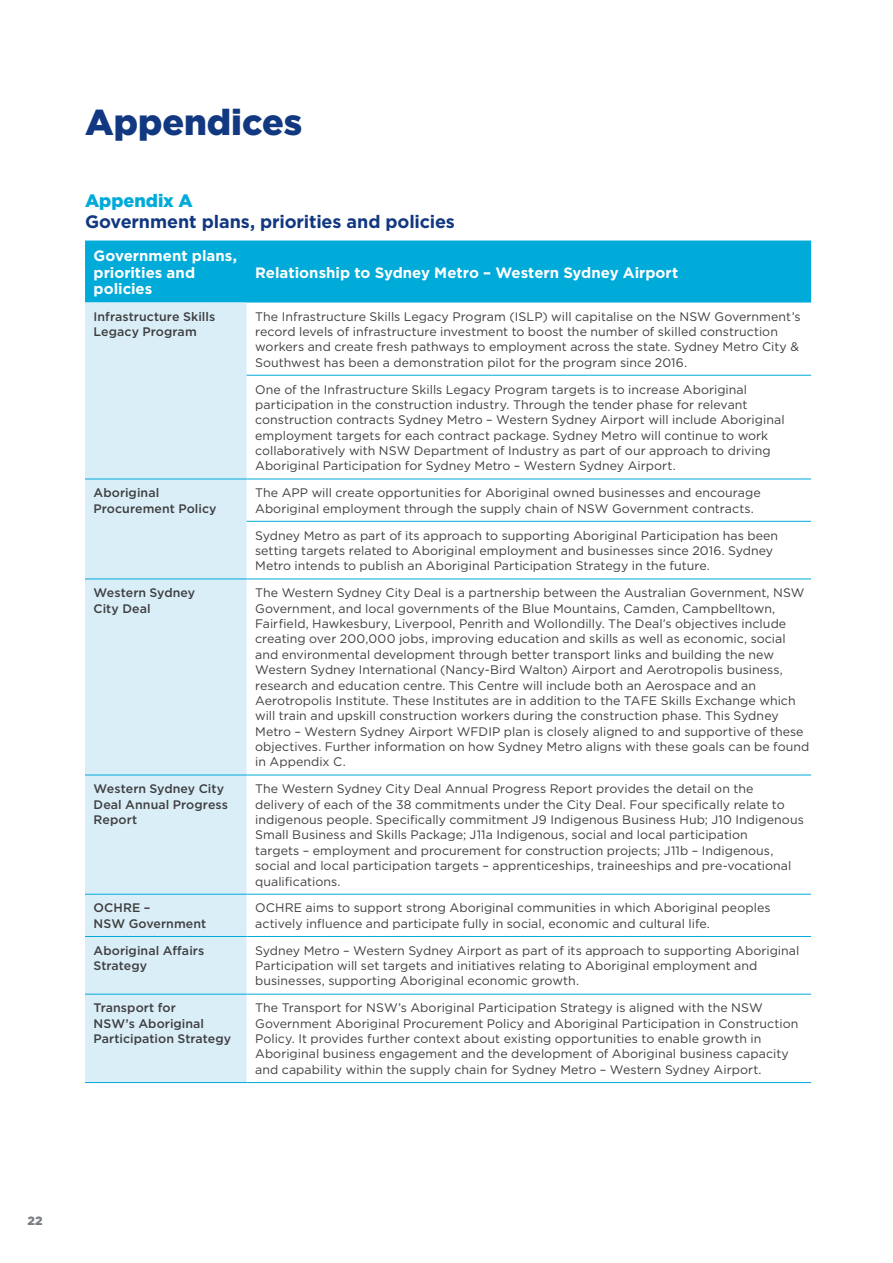
<style>
.page{position:relative;width:893px;height:1263px;background:#fff}
.page>*{position:absolute;margin:0;border:0;box-sizing:border-box;transform-origin:0 0}
.t1{font:900 36px "Gotham";color:#113880}
.t2{font:700 18px "Gotham";letter-spacing:-.005em;color:#113880}
.t3{font:900 18px "Gotham";color:#00aad9}
.t4{font:700 15px/16.5px "Gotham";color:#fff}
.t5{font:12.3px/15.3px "Gotham";letter-spacing:.005em;color:#3e3e3f}
.t6{font:500 12.3px/15.3px "Gotham";letter-spacing:.005em;color:#3e3e3f}
.t7{font:900 12px "Gotham";color:#787d83}
</style>
<div class="page">
<div style="left:85px;top:241px;width:726px;height:62px;background:#00aad9"></div>
<div style="left:85px;top:303px;width:162px;height:779px;background:#daeef8"></div>
<hr style="left:247px;top:375px;width:564px;height:1px;background:#00aad9">
<hr style="left:85px;top:479px;width:162px;height:1px;background:#00aad9">
<hr style="left:247px;top:479px;width:564px;height:1px;background:#00aad9">
<hr style="left:247px;top:521px;width:564px;height:1px;background:#00aad9">
<hr style="left:85px;top:579px;width:162px;height:1px;background:#00aad9">
<hr style="left:247px;top:579px;width:564px;height:1px;background:#00aad9">
<hr style="left:85px;top:775px;width:162px;height:1px;background:#00aad9">
<hr style="left:247px;top:775px;width:564px;height:1px;background:#00aad9">
<hr style="left:85px;top:894px;width:162px;height:1px;background:#00aad9">
<hr style="left:247px;top:894px;width:564px;height:1px;background:#00aad9">
<hr style="left:85px;top:936px;width:162px;height:1px;background:#00aad9">
<hr style="left:85px;top:994px;width:162px;height:1px;background:#00aad9">
<hr style="left:85px;top:1082px;width:162px;height:1px;background:#00aad9">
<hr style="left:247px;top:936px;width:564px;height:1px;background:#00aad9">
<hr style="left:247px;top:994px;width:564px;height:1px;background:#00aad9">
<hr style="left:247px;top:1082px;width:564px;height:1px;background:#00aad9">
<h1 class="t1" style="left:85px;top:98px;width:219px">Appendices</h1>
<h2 class="t3" style="left:85px;top:188px;width:109px">Appendix A</h2>
<h2 class="t2" style="left:85px;top:210px;width:371px">Government plans, priorities and policies</h2>
<p class="t4" style="left:94px;top:247px;width:145px">Government plans, priorities and policies</p>
<p class="t4" style="left:255px;top:264px;width:425px">Relationship to Sydney Metro – Western Sydney Airport</p>
<p class="t6" style="left:94px;top:308px;width:123px">Infrastructure Skills<br>Legacy Program</p>
<p class="t5" style="left:255px;top:308px;width:547px">The Infrastructure Skills Legacy Program (ISLP) will capitalise on the NSW Government’s record levels of infrastructure investment to boost the number of skilled construction workers and create fresh pathways to employment across the state. Sydney Metro City &amp; Southwest has been a demonstration pilot for the program since 2016.</p>
<p class="t5" style="left:255px;top:381px;width:531px">One of the Infrastructure Skills Legacy Program targets is to increase Aboriginal participation in the construction industry. Through the tender phase for relevant construction contracts Sydney Metro – Western Sydney Airport will include Aboriginal employment targets for each contract package. Sydney Metro will continue to work collaboratively with NSW Department of Industry as part of our approach to driving Aboriginal Participation for Sydney Metro – Western Sydney Airport.</p>
<p class="t6" style="left:94px;top:485px;width:125px">Aboriginal<br>Procurement Policy</p>
<p class="t5" style="left:255px;top:485px;width:507px">The APP will create opportunities for Aboriginal owned businesses and encourage<br>Aboriginal employment through the supply chain of NSW Government contracts.</p>
<p class="t5" style="left:255px;top:527px;width:525px">Sydney Metro as part of its approach to supporting Aboriginal Participation has been setting targets related to Aboriginal employment and businesses since 2016. Sydney<br>Metro intends to publish an Aboriginal Participation Strategy in the future.</p>
<p class="t6" style="left:94px;top:585px;width:103px">Western Sydney<br>City Deal</p>
<p class="t5" style="left:255px;top:585px;width:556px">The Western Sydney City Deal is a partnership between the Australian Government, NSW Government, and local governments of the Blue Mountains, Camden, Campbelltown, Fairfield, Hawkesbury, Liverpool, Penrith and Wollondilly. The Deal’s objectives include creating over 200,000 jobs, improving education and skills as well as economic, social and environmental development through better transport links and building the new Western Sydney International (Nancy-Bird Walton) Airport and Aerotropolis business, research and education centre. This Centre will include both an Aerospace and an Aerotropolis Institute. These Institutes are in addition to the TAFE Skills Exchange which will train and upskill construction workers during the construction phase. This Sydney Metro – Western Sydney Airport WFDIP plan is closely aligned to and supportive of these objectives. Further information on how Sydney Metro aligns with these goals can be found in Appendix C.</p>
<p class="t6" style="left:94px;top:781px;width:136px">Western Sydney City<br>Deal Annual Progress<br>Report</p>
<p class="t5" style="left:255px;top:781px;width:550px">The Western Sydney City Deal Annual Progress Report provides the detail on the delivery of each of the 38 commitments under the City Deal. Four specifically relate to indigenous people. Specifically commitment J9 Indigenous Business Hub; J10 Indigenous Small Business and Skills Package; J11a Indigenous, social and local participation<br>targets – employment and procurement for construction projects; J11b – Indigenous, social and local participation targets – apprenticeships, traineeships and pre-vocational qualifications.</p>
<p class="t6" style="left:94px;top:900px;width:114px">OCHRE –<br>NSW Government</p>
<p class="t5" style="left:255px;top:900px;width:517px">OCHRE aims to support strong Aboriginal communities in which Aboriginal peoples actively influence and participate fully in social, economic and cultural life.</p>
<p class="t6" style="left:94px;top:942px;width:112px">Aboriginal Affairs<br>Strategy</p>
<p class="t5" style="left:255px;top:942px;width:546px">Sydney Metro – Western Sydney Airport as part of its approach to supporting Aboriginal<br>Participation will set targets and initiatives relating to Aboriginal employment and businesses, supporting Aboriginal economic growth.</p>
<p class="t6" style="left:94px;top:1000px;width:139px">Transport for<br>NSW’s Aboriginal<br>Participation Strategy</p>
<p class="t5" style="left:255px;top:1000px;width:545px">The Transport for NSW’s Aboriginal Participation Strategy is aligned with the NSW Government Aboriginal Procurement Policy and Aboriginal Participation in Construction Policy. It provides further context about existing opportunities to enable growth in Aboriginal business engagement and the development of Aboriginal business capacity and capability within the supply chain for Sydney Metro – Western Sydney Airport.</p>
<p class="t7" style="left:27px;top:1212px;width:17px">22</p>
</div>
